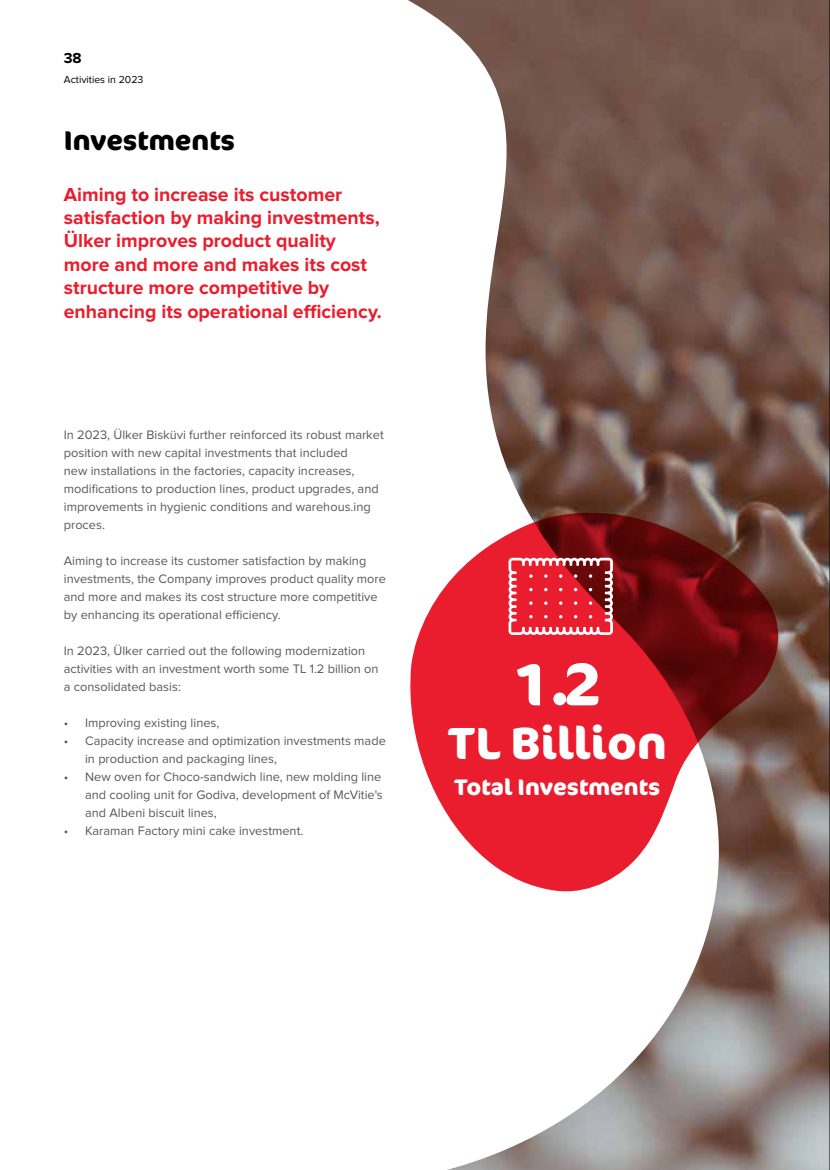
<style>
.page{position:relative;width:830px;height:1170px;background:#fff}
.page>*{position:absolute;margin:0;border:0;box-sizing:border-box;transform-origin:0 0}
.t1{font:700 60px "Cocon Pro";color:#fff}
.t2{font:700 45px "Cocon Pro";color:#fff}
.t3{font:700 27px "Cocon Pro";color:#000}
.t4{font:700 22.5px "Cocon Pro";color:#fff}
.t5{font:700 19.5px/23.4px "Proxima Nova";color:#e91d2d}
.t6{font:700 15px "Proxima Nova";color:#000}
.t7{font:12.75px/18px "Proxima Nova";color:#58595b}
.t8{font:10.5px "Proxima Nova";color:#000}
</style>
<div class="page">
<img style="left:718px;top:0;width:111px;height:1169px">
<svg style="left:408px;top:0;width:310px;height:1169px"></svg>
<svg style="left:410px;top:501px;width:378px;height:394px;fill:#e91d2d"></svg>
<svg style="left:508px;top:557px;width:104px;height:78px;background:#d94550"></svg>
<hr style="left:829px;top:0;width:1px;height:1169px;background:#000">
<p class="t6" style="left:64px;top:49px;width:19px">38</p>
<p class="t8" style="left:64px;top:75px;width:81px">Activities in 2023</p>
<h3 class="t3" style="left:64px;top:122px;width:173px">Investments</h3>
<h3 class="t5" style="left:64px;top:183px;width:319px">Aiming to increase its customer satisfaction by making investments, Ülker improves product quality more and more and makes its cost structure more competitive by enhancing its operational efficiency.</h3>
<p class="t7" style="left:64px;top:426px;width:321px">In 2023, Ülker Bisküvi further reinforced its robust market position with new capital investments that included<br>new installations in the factories, capacity increases, modifications to production lines, product upgrades, and improvements in hygienic conditions and warehous.ing proces.</p>
<p class="t7" style="left:64px;top:552px;width:323px">Aiming to increase its customer satisfaction by making investments, the Company improves product quality more and more and makes its cost structure more competitive by enhancing its operational efficiency.</p>
<p class="t7" style="left:64px;top:642px;width:316px">In 2023, Ülker carried out the following modernization activities with an investment worth some TL 1.2 billion on a consolidated basis:</p>
<p class="t7" style="left:64px;top:714px;width:157px">• Improving existing lines,</p>
<p class="t7" style="left:85px;top:732px;width:302px;text-indent:-21px">• Capacity increase and optimization investments made in production and packaging lines,</p>
<p class="t7" style="left:85px;top:768px;width:299px;text-align:justify;text-indent:-21px">• New oven for Choco-sandwich line, new molding line and cooling unit for Godiva, development of McVitie's and Albeni biscuit lines,</p>
<p class="t7" style="left:64px;top:822px;width:241px">• Karaman Factory mini cake investment.</p>
<h1 class="t1" style="left:513px;top:642px;width:90px">1.2</h1>
<h2 class="t2" style="left:447px;top:712px;width:220px">TL Billion</h2>
<h3 class="t4" style="left:454px;top:772px;width:207px">Total Investments</h3>
</div>
